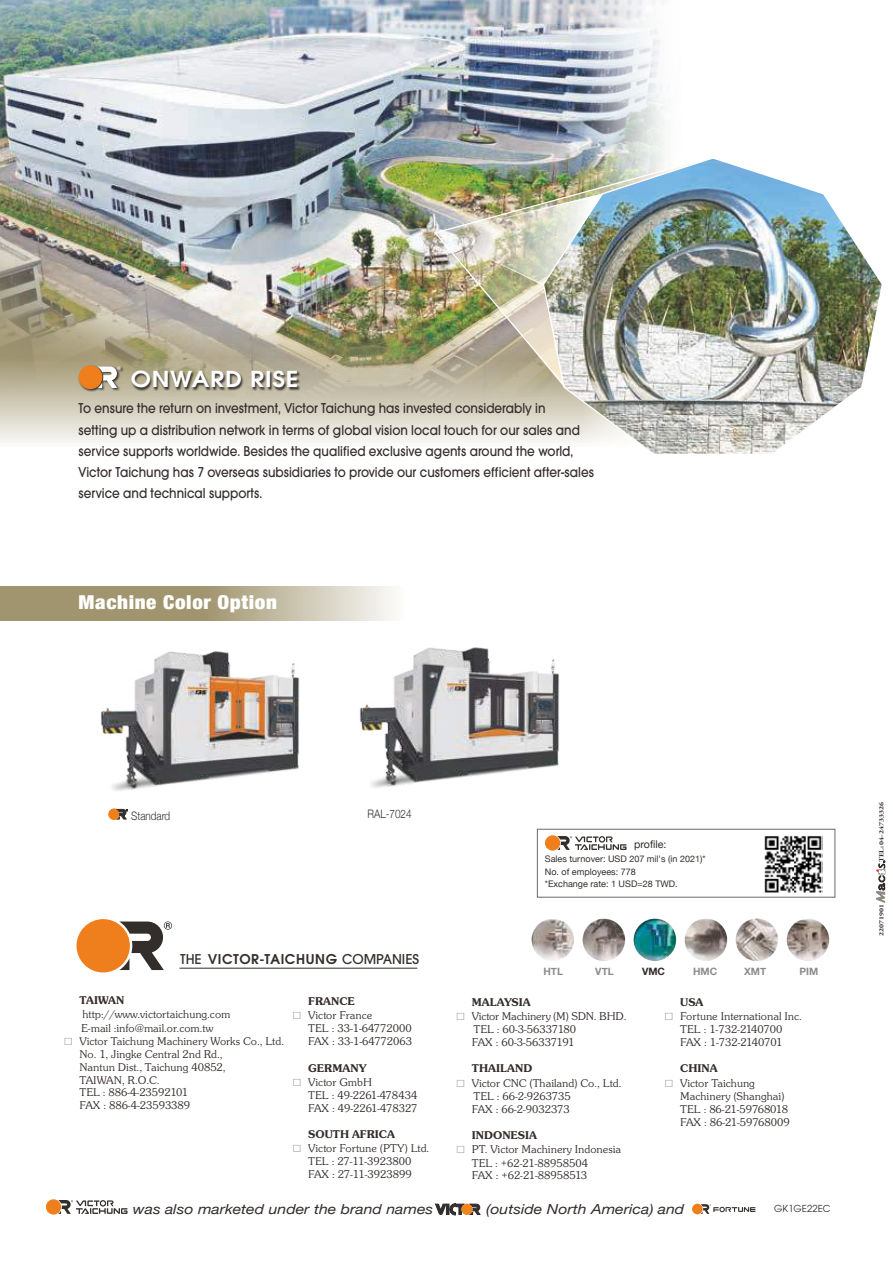
<style>
.page{position:relative;width:893px;height:1263px;background:#fff}
.page>*{position:absolute;margin:0;border:0;box-sizing:border-box;transform-origin:0 0}
.t1{font:600 24.3px "Avant Garde Gothic Itc T";letter-spacing:.025em;color:#fff;scale:1.11 1}
.t2{font:900 condensed 19.2px "Helvetica Neue";letter-spacing:.03em;color:#fff;scale:1.1 1}
.t3{font:500 14.85px/21.3px "Avant Garde Gothic Itc T";color:#332d2b;scale:.9 1}
.t4{font:600 14.85px "Avant Garde Gothic Itc T";letter-spacing:.04em;color:#332d2b}
.t5{font:italic 13.8px "Helvetica Neue";color:#332d2b;scale:1.15 1}
.t6{font:300 11.7px "Souvenir Itc T";color:#332d2b}
.t7{font:600 11.7px "Souvenir Itc T";color:#332d2b}
.t8{font:300 11.7px "Helvetica Neue";color:#332d2b;scale:.85 1}
.t9{font:10.65px "Avant Garde Gothic Itc T";color:#332d2b}
.t10{font:10.65px "Helvetica Neue";color:#332d2b}
.t11{font:700 10.05px "Helvetica Neue";color:#8c8c8c}
.t12{font:700 10.05px "Helvetica Neue";color:#332d2b}
.t13{font:9px/12.8px "Helvetica Neue";color:#332d2b}
.t14{font:700 6.45px "Adobe Garamond Pro";color:#332d2b;scale:1.2 1}
.s1{font-weight:500}
.s2{font-family:"Apple Gothic";font-weight:400;font-size:7.05px}
</style>
<div class="page">
<svg style="left:877px;top:861px;width:8px;height:41px"></svg>
<img style="left:100px;top:651px;width:200px;height:140px">
<img style="left:360px;top:647px;width:199px;height:141px">
<div style="left:109px;top:809px;width:10px;height:10px;background:#ef7e1d;border-radius:50%"></div>
<div style="left:109px;top:809px;width:10px;height:10px;border:1px solid #f0861b;border-radius:50%"></div>
<svg style="left:117px;top:809px;width:11px;height:10px"></svg>
<div style="left:461px;top:1203px;width:12px;height:12px;background:#f0861b;border-radius:50%"></div>
<svg style="left:435px;top:1203px;width:29px;height:12px"></svg>
<svg style="left:470px;top:1204px;width:10px;height:10px"></svg>
<hr style="left:179px;top:968px;width:238px;height:1px;background:#332d2b">
<div style="left:77px;top:919px;width:53px;height:53px;background:#ef7e1d;border-radius:50%"></div>
<svg style="left:119px;top:921px;width:53px;height:49px"></svg>
<img style="left:787px;top:918px;width:42px;height:43px;border-radius:21px">
<img style="left:531px;top:918px;width:43px;height:43px;border-radius:21px">
<img style="left:583px;top:918px;width:42px;height:43px;border-radius:21px">
<img style="left:634px;top:918px;width:42px;height:43px;border-radius:21px">
<img style="left:685px;top:918px;width:42px;height:43px;border-radius:21px">
<img style="left:736px;top:918px;width:42px;height:43px;border-radius:21px">
<img style="left:764px;top:836px;width:59px;height:57px">
<div style="left:545px;top:835px;width:15px;height:15px;background:#ef7e1d;border-radius:50%"></div>
<svg style="left:557px;top:836px;width:70px;height:14px"></svg>
<div style="left:537px;top:829px;width:298px;height:68px;border:1px solid #6b6a6a"></div>
<div style="left:46px;top:1199px;width:15px;height:15px;background:#ef7e1d;border-radius:50%"></div>
<svg style="left:58px;top:1200px;width:70px;height:14px"></svg>
<div style="left:692px;top:1204px;width:11px;height:10px;background:#ef7e1d;border-radius:50%"></div>
<svg style="left:701px;top:1204px;width:54px;height:10px"></svg>
<svg style="left:0;top:396px;width:542px;height:47px;background:#dfdccf"></svg>
<img style="left:0;top:0;width:665px;height:396px">
<img style="left:542px;top:159px;width:340px;height:295px">
<img style="left:435px;top:157px;width:278px;height:231px">
<div style="left:131px;top:371px;width:169px;height:21px;background:#332d2b;opacity:.95"></div>
<div style="left:78px;top:365px;width:46px;height:28px;background:#332d2b;opacity:.95"></div>
<div style="left:79px;top:365px;width:23px;height:24px;background:#ef7e1d;border-radius:50%"></div>
<svg style="left:98px;top:366px;width:23px;height:22px"></svg>
<svg style="left:0;top:586px;width:393px;height:34px;background:#b5ac8e"></svg>
<h1 class="t1" style="left:131px;top:365px;width:152px">ONWARD RISE</h1>
<p class="t3" style="left:79px;top:398px;width:574px">To ensure the return on investment, Victor Taichung has invested considerably in<br>setting up a distribution network in terms of global vision local touch for our sales and service supports worldwide. Besides the qualified exclusive agents around the world, Victor Taichung has 7 overseas subsidiaries to provide our customers efficient after-sales service and technical supports.</p>
<h2 class="t2" style="left:79px;top:586px;width:182px">Machine Color Option</h2>
<p class="t8" style="left:131px;top:806px;width:48px">Standard</p>
<p class="t8" style="left:368px;top:805px;width:53px">RAL-7024</p>
<p class="t4" style="left:180px;top:950px;width:241px"><span class="s1">THE</span> VICTOR-TAICHUNG <span class="s1">COMPANIES</span></p>
<p class="t7" style="left:80px;top:993px;width:46px">TAIWAN</p>
<p class="t6" style="left:82px;top:1007px;width:150px">http://www.victortaichung.com</p>
<p class="t6" style="left:81px;top:1021px;width:134px">E-mail :info@mail.or.com.tw</p>
<p class="t6" style="left:65px;top:1034px;width:221px"><span class="s2">☐</span> Victor Taichung Machinery Works Co., Ltd.</p>
<p class="t6" style="left:80px;top:1047px;width:145px">No. 1, Jingke Central 2nd Rd.,</p>
<p class="t6" style="left:80px;top:1060px;width:148px">Nantun Dist., Taichung 40852,</p>
<p class="t6" style="left:80px;top:1073px;width:82px">TAIWAN, R.O.C.</p>
<p class="t6" style="left:80px;top:1086px;width:110px">TEL : 886-4-23592101</p>
<p class="t6" style="left:80px;top:1098px;width:112px">FAX : 886-4-23593389</p>
<p class="t7" style="left:308px;top:994px;width:48px">FRANCE</p>
<p class="t6" style="left:293px;top:1008px;width:80px"><span class="s2">☐</span> Victor France</p>
<p class="t6" style="left:308px;top:1022px;width:105px">TEL : 33-1-64772000</p>
<p class="t6" style="left:308px;top:1034px;width:105px">FAX : 33-1-64772063</p>
<p class="t7" style="left:308px;top:1061px;width:60px">GERMANY</p>
<p class="t6" style="left:293px;top:1075px;width:80px"><span class="s2">☐</span> Victor GmbH</p>
<p class="t6" style="left:308px;top:1088px;width:111px">TEL : 49-2261-478434</p>
<p class="t6" style="left:308px;top:1101px;width:111px">FAX : 49-2261-478327</p>
<p class="t7" style="left:308px;top:1127px;width:88px">SOUTH AFRICA</p>
<p class="t6" style="left:293px;top:1141px;width:137px"><span class="s2">☐</span> Victor Fortune (PTY) Ltd.</p>
<p class="t6" style="left:308px;top:1154px;width:105px">TEL : 27-11-3923800</p>
<p class="t6" style="left:308px;top:1167px;width:105px">FAX : 27-11-3923899</p>
<p class="t10" style="left:634px;top:837px;width:34px">profile:</p>
<p class="t13" style="left:545px;top:853px;width:162px">Sales turnover: USD 207 mil's (in 2021)*<br>No. of employees: 778<br>*Exchange rate: 1 USD=28 TWD.</p>
<p class="t11" style="left:543px;top:964px;width:21px">HTL</p>
<p class="t11" style="left:595px;top:964px;width:20px">VTL</p>
<p class="t12" style="left:642px;top:964px;width:25px">VMC</p>
<p class="t11" style="left:693px;top:964px;width:26px">HMC</p>
<p class="t11" style="left:744px;top:964px;width:24px">XMT</p>
<p class="t11" style="left:799px;top:964px;width:20px">PIM</p>
<p class="t7" style="left:472px;top:995px;width:60px">MALAYSIA</p>
<p class="t6" style="left:457px;top:1009px;width:171px"><span class="s2">☐</span> Victor Machinery (M) SDN. BHD.</p>
<p class="t6" style="left:473px;top:1022px;width:104px">TEL : 60-3-56337180</p>
<p class="t6" style="left:472px;top:1035px;width:104px">FAX : 60-3-56337191</p>
<p class="t7" style="left:472px;top:1061px;width:62px">THAILAND</p>
<p class="t6" style="left:457px;top:1076px;width:166px"><span class="s2">☐</span> Victor CNC (Thailand) Co., Ltd.</p>
<p class="t6" style="left:473px;top:1089px;width:99px">TEL : 66-2-9263735</p>
<p class="t6" style="left:472px;top:1102px;width:99px">FAX : 66-2-9032373</p>
<p class="t7" style="left:472px;top:1128px;width:67px">INDONESIA</p>
<p class="t6" style="left:457px;top:1142px;width:166px"><span class="s2">☐</span> PT. Victor Machinery Indonesia</p>
<p class="t6" style="left:472px;top:1156px;width:118px">TEL : +62-21-88958504</p>
<p class="t6" style="left:472px;top:1169px;width:117px">FAX : +62-21-88958513</p>
<p class="t7" style="left:680px;top:995px;width:25px">USA</p>
<p class="t6" style="left:665px;top:1009px;width:138px"><span class="s2">☐</span> Fortune International Inc.</p>
<p class="t6" style="left:680px;top:1022px;width:104px">TEL : 1-732-2140700</p>
<p class="t6" style="left:680px;top:1035px;width:104px">FAX : 1-732-2140701</p>
<p class="t7" style="left:680px;top:1061px;width:39px">CHINA</p>
<p class="t6" style="left:665px;top:1076px;width:91px"><span class="s2">☐</span> Victor Taichung</p>
<p class="t6" style="left:680px;top:1089px;width:106px">Machinery (Shanghai)</p>
<p class="t6" style="left:680px;top:1102px;width:109px">TEL : 86-21-59768018</p>
<p class="t6" style="left:680px;top:1115px;width:111px">FAX : 86-21-59768009</p>
<p class="t5" style="left:133px;top:1199px;width:263px">was also marketed under the brand names</p>
<p class="t5" style="left:486px;top:1199px;width:174px">(outside North America) and</p>
<p class="t9" style="left:774px;top:1202px;width:58px">GK1GE22EC</p>
<p class="t14" style="left:878px;top:862px;width:52px;rotate:-90deg">TEL: 04-24733326</p>
<p class="t14" style="left:878px;top:936px;width:28px;rotate:-90deg">22071901</p>
</div>
